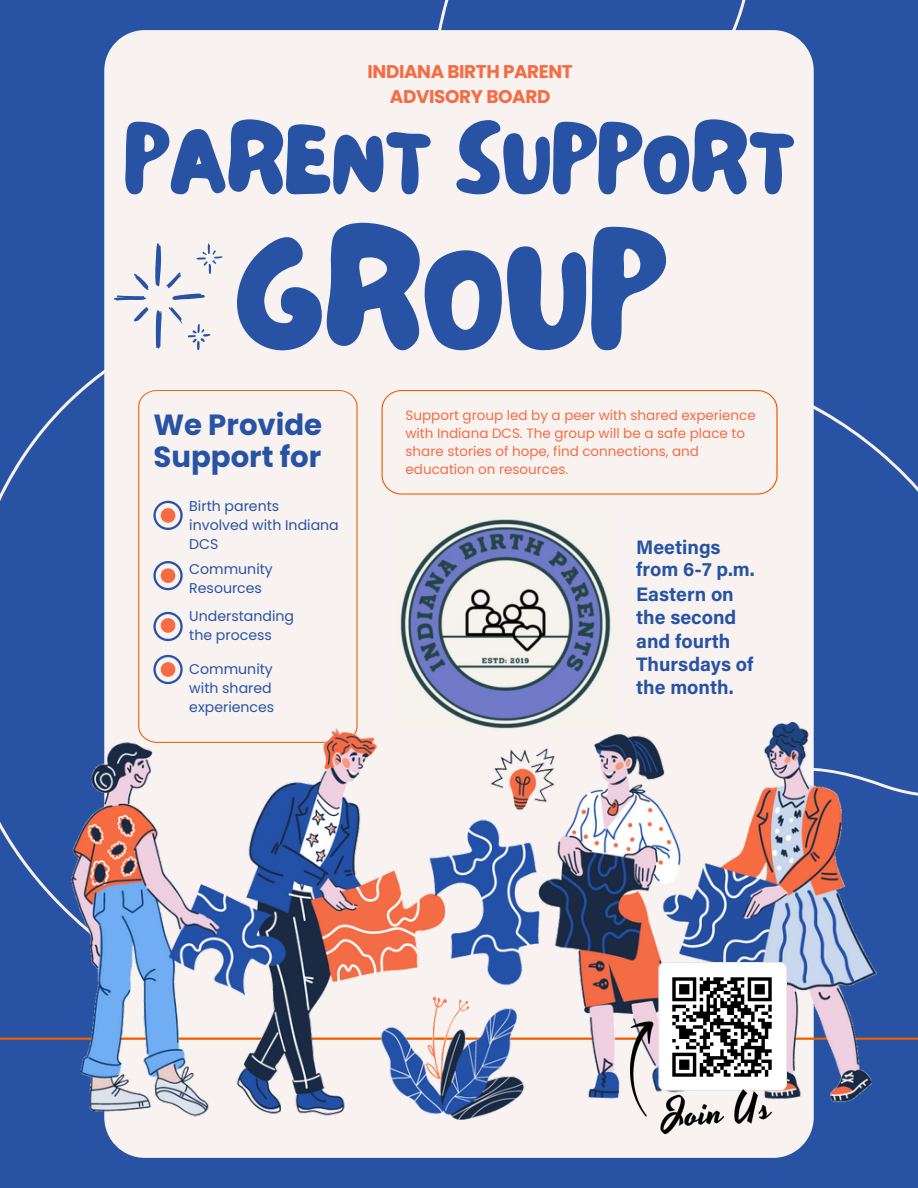
<style>
.page{position:relative;width:918px;height:1188px;background:#2853a5}
.page>*{position:absolute;margin:0;border:0;box-sizing:border-box;transform-origin:0 0}
.t1{font:165.45px "NF Lepetitcochon Regular";color:#2853a5}
.t2{font:97.35px "NF Lepetitcochon Regular";color:#2853a5}
.t3{font:700 29.25px/31.8px "Poppins";color:#2853a5}
.t4{font:700 19.5px/23.4px "Acumin Pro";color:#2853a5}
.t5{font:700 18.45px/25.3px "Poppins";letter-spacing:-.02em;color:#f56c44;text-align:center}
.t6{font:14.1px/19px "Poppins";color:#2853a5}
.t7{font:13.5px/18px "Poppins";color:#f56c44}
</style>
<div class="page">
<div style="left:104px;top:30px;width:710px;height:1128px;background:#f8f3f1;border-radius:40px"></div>
<svg style="left:138px;top:390px;width:220px;height:333px"></svg>
<svg style="left:153px;top:612px;width:30px;height:29px"></svg>
<svg style="left:153px;top:501px;width:30px;height:29px"></svg>
<svg style="left:153px;top:655px;width:30px;height:29px"></svg>
<svg style="left:153px;top:561px;width:30px;height:29px"></svg>
<hr style="left:0;top:1038px;width:918px;height:2px;background:#ef5f00">
<svg style="left:382px;top:390px;width:396px;height:105px"></svg>
<img style="left:72px;top:723px;width:804px;height:397px">
<svg style="left:156px;top:310px;width:6px;height:39px"></svg>
<svg style="left:172px;top:294px;width:33px;height:6px"></svg>
<svg style="left:114px;top:296px;width:32px;height:4px"></svg>
<svg style="left:134px;top:274px;width:14px;height:16px"></svg>
<svg style="left:134px;top:307px;width:14px;height:14px"></svg>
<svg style="left:155px;top:243px;width:26px;height:45px"></svg>
<svg style="left:169px;top:307px;width:13px;height:17px"></svg>
<svg style="left:197px;top:243px;width:26px;height:31px"></svg>
<svg style="left:188px;top:324px;width:22px;height:26px"></svg>
<img style="left:630px;top:962px;width:157px;height:173px">
<img style="left:397px;top:519px;width:218px;height:212px">
<img style="left:663px;top:967px;width:119px;height:120px">
<p class="t5" style="left:368px;top:59px;width:207px">INDIANA BIRTH PARENT<br>ADVISORY BOARD</p>
<p class="t2" style="left:124px;top:94px;width:672px">PARENT SUPPORT</p>
<p class="t1" style="left:235px;top:180px;width:433px">GROUP</p>
<p class="t3" style="left:153px;top:409px;width:170px">We Provide<br>Support for</p>
<p class="t6" style="left:189px;top:497px;width:151px">Birth parents involved with Indiana<br>DCS</p>
<p class="t6" style="left:189px;top:560px;width:85px">Community<br>Resources</p>
<p class="t6" style="left:189px;top:607px;width:106px">Understanding the process</p>
<p class="t6" style="left:189px;top:660px;width:86px">Community with shared experiences</p>
<p class="t7" style="left:406px;top:406px;width:352px">Support group led by a peer with shared experience with Indiana DCS. The group will be a safe place to share stories of hope, find connections, and education on resources.</p>
<h3 class="t4" style="left:636px;top:535px;width:120px;line-height:22.2px">Meetings from 6-7 p.m.</h3>
<h3 class="t4" style="left:636px;top:581px;width:119px">Eastern on the second and fourth<br>Thursdays of the month.</h3>
</div>
